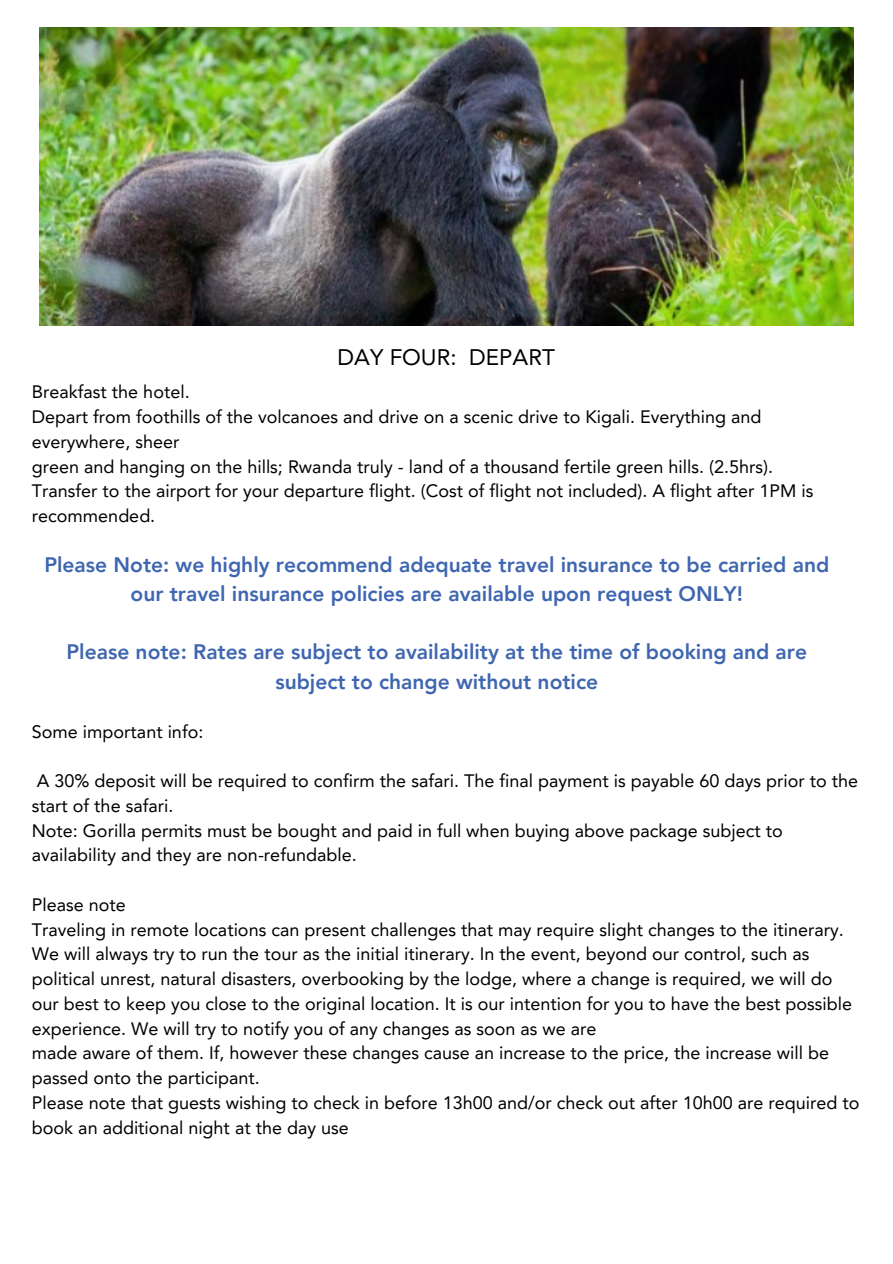
<style>
.page{position:relative;width:893px;height:1264px;background:#fff}
.page>*{position:absolute;margin:0;border:0;box-sizing:border-box;transform-origin:0 0}
.t1{font:22.5px "Avenir LT Pro";color:#000}
.t2{font:800 21px/29.2px "Avenir LT Pro";color:#3f66b0;text-align:center}
.t3{font:18px/24.8px "Avenir LT Pro";color:#000}
</style>
<div class="page">
<img style="left:40px;top:27px;width:812px;height:298px">
<p class="t1" style="left:337px;top:348px;width:219px">DAY FOUR: DEPART</p>
<p class="t3" style="left:32px;top:381px;width:159px">Breakfast the hotel.</p>
<p class="t3" style="left:32px;top:406px;width:731px">Depart from foothills of the volcanoes and drive on a scenic drive to Kigali. Everything and everywhere, sheer</p>
<p class="t3" style="left:32px;top:455px;width:742px">green and hanging on the hills; Rwanda truly - land of a thousand fertile green hills. (2.5hrs).</p>
<p class="t3" style="left:32px;top:480px;width:783px">Transfer to the airport for your departure flight. (Cost of flight not included). A flight after 1PM is recommended.</p>
<p class="t2" style="left:44px;top:551px;width:786px">Please Note: we highly recommend adequate travel insurance to be carried and our travel insurance policies are available upon request ONLY!</p>
<p class="t2" style="left:66px;top:639px;width:742px">Please note: Rates are subject to availability at the time of booking and are subject to change without notice</p>
<p class="t3" style="left:32px;top:720px;width:173px">Some important info:</p>
<p class="t3" style="left:32px;top:770px;width:827px">A 30% deposit will be required to confirm the safari. The final payment is payable 60 days prior to the start of the safari.</p>
<p class="t3" style="left:32px;top:819px;width:752px">Note: Gorilla permits must be bought and paid in full when buying above package subject to availability and they are non-refundable.</p>
<p class="t3" style="left:32px;top:893px;width:95px">Please note</p>
<p class="t3" style="left:32px;top:918px;width:821px">Traveling in remote locations can present challenges that may require slight changes to the itinerary.<br>We will always try to run the tour as the initial itinerary. In the event, beyond our control, such as political unrest, natural disasters, overbooking by the lodge, where a change is required, we will do our best to keep you close to the original location. It is our intention for you to have the best possible experience. We will try to notify you of any changes as soon as we are</p>
<p class="t3" style="left:32px;top:1042px;width:798px">made aware of them. If, however these changes cause an increase to the price, the increase will be passed onto the participant.</p>
<p class="t3" style="left:32px;top:1091px;width:829px">Please note that guests wishing to check in before 13h00 and/or check out after 10h00 are required to book an additional night at the day use</p>
</div>
